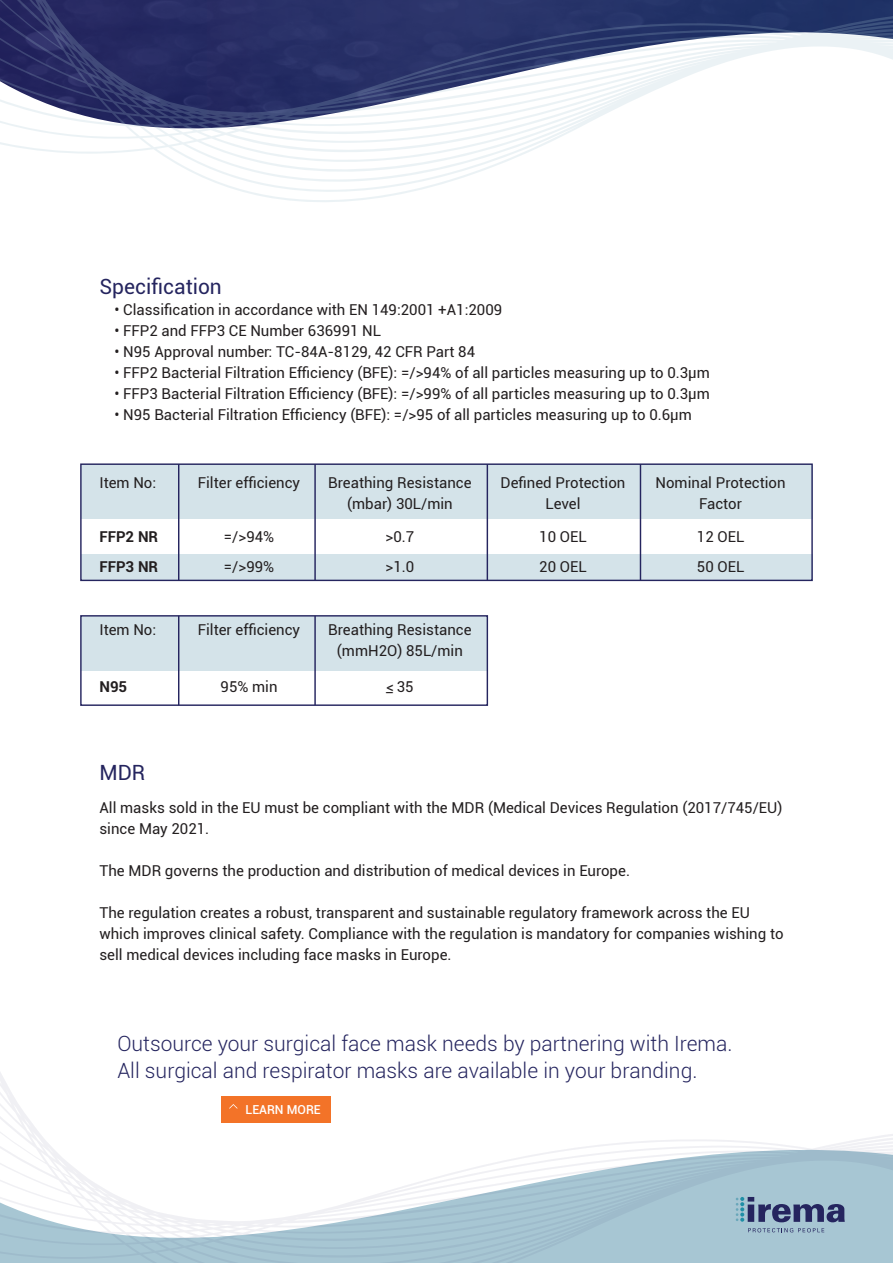
<style>
.page{position:relative;width:893px;height:1263px;background:#fff}
.page>*{position:absolute;margin:0;border:0;box-sizing:border-box;transform-origin:0 0}
.t1{font:300 21px/27px "Roboto";color:#25255f}
.t2{font:21px "Roboto";color:#25255f}
.t3{font:15px/21px "Roboto";color:#231f20}
.t4{font:700 15px "Roboto";color:#231f20}
.t5{font:500 12.45px "Roboto";color:#fff}
</style>
<div class="page">
<svg style="left:0;top:1072px;width:893px;height:191px"></svg>
<svg style="left:730px;top:1197px;width:115px;height:25px;background:#7085a4"></svg>
<svg style="left:748px;top:1228px;width:76px;height:4px"></svg>
<svg style="left:0;top:0;width:893px;height:202px"></svg>
<div style="left:221px;top:1096px;width:110px;height:26px;background:#f37328"></div>
<svg style="left:229px;top:1104px;width:9px;height:5px"></svg>
<div style="left:81px;top:464px;width:731px;height:55px;background:#d4e3e9"></div>
<div style="left:81px;top:554px;width:731px;height:26px;background:#d4e3e9"></div>
<div style="left:80px;top:463px;width:733px;height:118px;border:1px solid #25255f"></div>
<hr style="left:178px;top:464px;width:1px;height:116px;background:#25255f">
<hr style="left:314px;top:464px;width:2px;height:116px;background:#25255f">
<hr style="left:487px;top:464px;width:1px;height:116px;background:#25255f">
<hr style="left:640px;top:464px;width:1px;height:116px;background:#25255f">
<div style="left:81px;top:616px;width:406px;height:54px;background:#d4e3e9"></div>
<div style="left:80px;top:615px;width:408px;height:91px;border:1px solid #25255f"></div>
<hr style="left:178px;top:616px;width:1px;height:89px;background:#25255f">
<hr style="left:314px;top:616px;width:2px;height:89px;background:#25255f">
<h1 class="t2" style="left:99px;top:272px;width:124px">Specification</h1>
<p class="t3" style="left:114px;top:299px;width:389px">• Classification in accordance with EN 149:2001 +A1:2009</p>
<p class="t3" style="left:114px;top:320px;width:268px">• FFP2 and FFP3 CE Number 636991 NL</p>
<p class="t3" style="left:114px;top:341px;width:362px">• N95 Approval number: TC-84A-8129, 42 CFR Part 84</p>
<p class="t3" style="left:114px;top:362px;width:597px">• FFP2 Bacterial Filtration Efficiency (BFE): =/&gt;94% of all particles measuring up to 0.3μm</p>
<p class="t3" style="left:114px;top:383px;width:597px">• FFP3 Bacterial Filtration Efficiency (BFE): =/&gt;99% of all particles measuring up to 0.3μm</p>
<p class="t3" style="left:114px;top:404px;width:579px">• N95 Bacterial Filtration Efficiency (BFE): =/&gt;95 of all particles measuring up to 0.6μm</p>
<p class="t3" style="left:99px;top:471px;width:58px">Item No:</p>
<p class="t3" style="left:198px;top:471px;width:104px">Filter efficiency</p>
<p class="t3" style="left:328px;top:471px;width:145px">Breathing Resistance</p>
<p class="t3" style="left:501px;top:471px;width:126px">Defined Protection</p>
<p class="t3" style="left:655px;top:471px;width:132px">Nominal Protection</p>
<p class="t3" style="left:347px;top:492px;width:107px">(mbar) 30L/min</p>
<p class="t3" style="left:545px;top:492px;width:37px">Level</p>
<p class="t3" style="left:699px;top:492px;width:44px">Factor</p>
<p class="t4" style="left:99px;top:526px;width:60px">FFP2 NR</p>
<p class="t3" style="left:224px;top:525px;width:52px">=/&gt;94%</p>
<p class="t3" style="left:386px;top:525px;width:30px">&gt;0.7</p>
<p class="t3" style="left:539px;top:525px;width:49px">10 OEL</p>
<p class="t3" style="left:697px;top:525px;width:49px">12 OEL</p>
<p class="t4" style="left:99px;top:556px;width:60px">FFP3 NR</p>
<p class="t3" style="left:224px;top:555px;width:52px">=/&gt;99%</p>
<p class="t3" style="left:386px;top:555px;width:30px">&gt;1.0</p>
<p class="t3" style="left:539px;top:555px;width:49px">20 OEL</p>
<p class="t3" style="left:697px;top:555px;width:49px">50 OEL</p>
<p class="t3" style="left:99px;top:618px;width:58px">Item No:</p>
<p class="t3" style="left:198px;top:618px;width:104px">Filter efficiency</p>
<p class="t3" style="left:328px;top:618px;width:145px;text-align:center">Breathing Resistance (mmH2O) 85L/min</p>
<p class="t4" style="left:99px;top:676px;width:29px">N95</p>
<p class="t3" style="left:221px;top:675px;width:58px">95% min</p>
<p class="t3" style="left:386px;top:675px;width:29px">_ 35</p>
<p class="t3" style="left:386px;top:675px;width:9px">&lt;</p>
<h1 class="t2" style="left:99px;top:757px;width:47px">MDR</h1>
<p class="t3" style="left:99px;top:796px;width:684px">All masks sold in the EU must be compliant with the MDR (Medical Devices Regulation (2017/745/EU) since May 2021.</p>
<p class="t3" style="left:99px;top:859px;width:532px">The MDR governs the production and distribution of medical devices in Europe.</p>
<p class="t3" style="left:99px;top:901px;width:686px">The regulation creates a robust, transparent and sustainable regulatory framework across the EU which improves clinical safety. Compliance with the regulation is mandatory for companies wishing to sell medical devices including face masks in Europe.</p>
<h1 class="t1" style="left:117px;top:1030px;width:617px">Outsource your surgical face mask needs by partnering with Irema.<br>All surgical and respirator masks are available in your branding.</h1>
<p class="t5" style="left:245px;top:1100px;width:77px">LEARN MORE</p>
</div>
